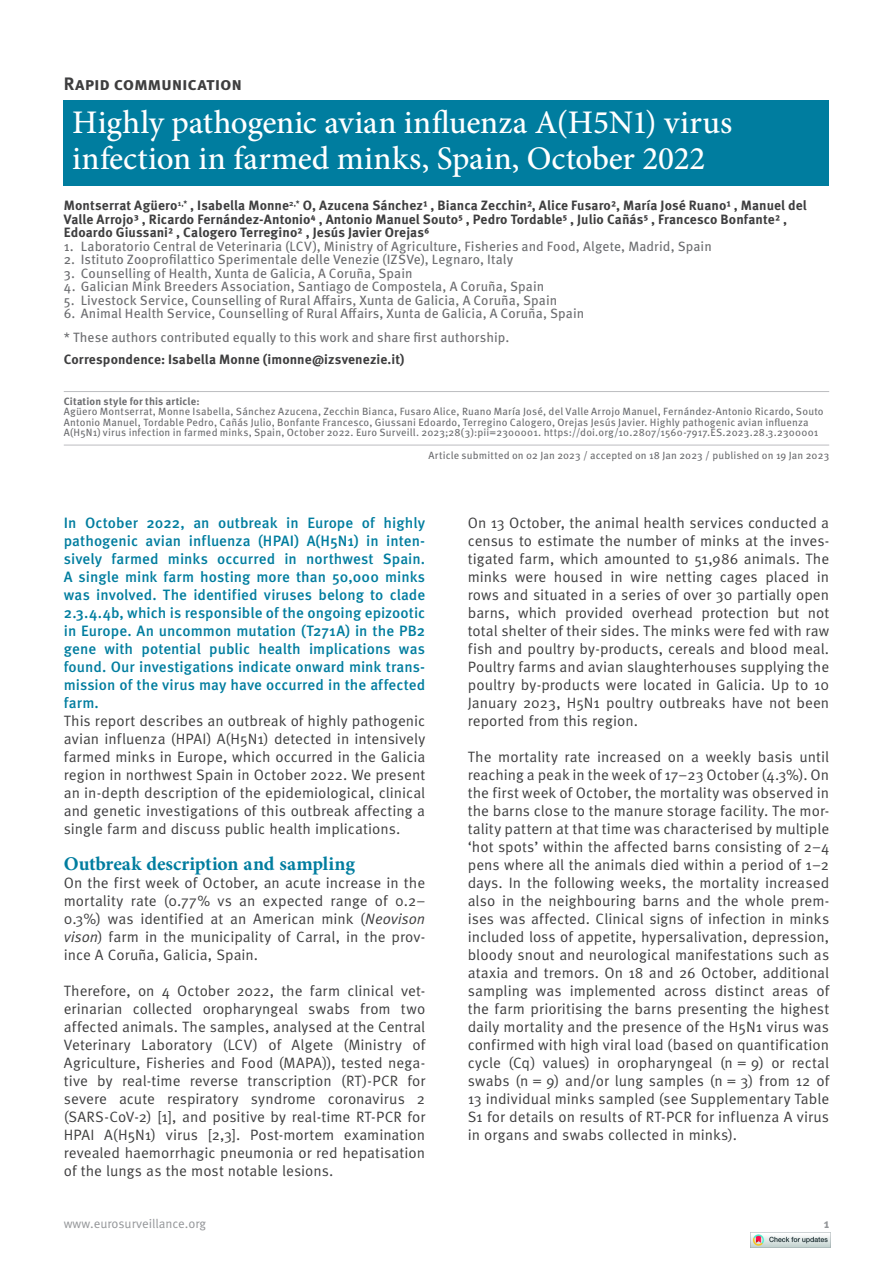
<style>
.page{position:relative;width:893px;height:1263px;background:#fff}
.page>*{position:absolute;margin:0;border:0;box-sizing:border-box;transform-origin:0 0}
.t1{font:500 33px/36px "Minion Pro";color:#fff}
.t2{font:700 19.5px "Minion Pro";letter-spacing:-.005em;color:#007d9f}
.t3{font:700 18px "Meta Pro";letter-spacing:-.015em;color:#3e3e3f}
.t4{font:15px/18px "Meta Pro";color:#3e3e3f;text-align:justify}
.t5{font:500 15px/18px "Meta Pro";letter-spacing:.005em;color:#007d9f;text-align:justify}
.t6{font:13.5px/24px "Meta Pro";letter-spacing:.005em;color:#6c6d70}
.t7{font:700 13.5px/13.5px "Meta Pro";letter-spacing:.005em;color:#3e3e3f}
.t8{font:12.75px "Meta Pro";color:#939598}
.t9{font:700 12.75px "Meta Pro";color:#939598}
.t10{font:10.5px/10.5px "Meta Pro";letter-spacing:.015em;color:#6c6d70}
.t11{font:700 10.5px "Meta Pro";letter-spacing:.015em;color:#6c6d70}
.s1{font-style:italic}
</style>
<div class="page">
<hr style="left:64px;top:391px;width:765px;height:1px;background:#bcbdc0">
<hr style="left:64px;top:445px;width:765px;height:1px;background:#bcbdc0">
<div style="left:64px;top:100px;width:765px;height:86px;background:#007d9f"></div>
<img style="left:750px;top:1232px;width:80px;height:16px">
<p class="t3" style="left:64px;top:72px;width:180px">Rapid communication</p>
<h1 class="t1" style="left:72px;top:104px;width:661px">Highly pathogenic avian influenza A(H5N1) virus infection in farmed minks, Spain, October 2022</h1>
<p class="t7" style="left:64px;top:199px;width:745px">Montserrat Agüero<sup>1,*</sup> , Isabella Monne<sup>2,*</sup> O, Azucena Sánchez¹ , Bianca Zecchin², Alice Fusaro², María José Ruano¹ , Manuel del<br>Valle Arrojo³ , Ricardo Fernández-Antonio⁴ , Antonio Manuel Souto⁵ , Pedro Tordable⁵ , Julio Cañás⁵ , Francesco Bonfante² ,<br>Edoardo Giussani² , Calogero Terregino² , Jesús Javier Orejas⁶</p>
<p class="t6" style="left:64px;top:235px;width:650px">1. Laboratorio Central de Veterinaria (LCV), Ministry of Agriculture, Fisheries and Food, Algete, Madrid, Spain</p>
<p class="t6" style="left:64px;top:248px;width:451px">2. Istituto Zooprofilattico Sperimentale delle Venezie (IZSVe), Legnaro, Italy</p>
<p class="t6" style="left:64px;top:262px;width:350px">3. Counselling of Health, Xunta de Galicia, A Coruña, Spain</p>
<p class="t6" style="left:64px;top:275px;width:482px">4. Galician Mink Breeders Association, Santiago de Compostela, A Coruña, Spain</p>
<p class="t6" style="left:64px;top:289px;width:495px">5. Livestock Service, Counselling of Rural Affairs, Xunta de Galicia, A Coruña, Spain</p>
<p class="t6" style="left:64px;top:302px;width:522px">6. Animal Health Service, Counselling of Rural Affairs, Xunta de Galicia, A Coruña, Spain * These authors contributed equally to this work and share first authorship.</p>
<p class="t7" style="left:64px;top:353px;width:342px">Correspondence: Isabella Monne (imonne@izsvenezie.it)</p>
<p class="t11" style="left:64px;top:394px;width:137px">Citation style for this article:</p>
<p class="t10" style="left:64px;top:407px;width:761px">Agüero Montserrat, Monne Isabella, Sánchez Azucena, Zecchin Bianca, Fusaro Alice, Ruano María José, del Valle Arrojo Manuel, Fernández-Antonio Ricardo, Souto<br>Antonio Manuel, Tordable Pedro, Cañás Julio, Bonfante Francesco, Giussani Edoardo, Terregino Calogero, Orejas Jesús Javier. Highly pathogenic avian influenza<br>A(H5N1) virus infection in farmed minks, Spain, October 2022. Euro Surveill. 2023;28(3):pii=2300001. https://doi.org/10.2807/1560-7917.ES.2023.28.3.2300001</p>
<p class="t10" style="left:428px;top:451px;width:402px">Article submitted on 02 Jan 2023 / accepted on 18 Jan 2023 / published on 19 Jan 2023</p>
<p class="t5" style="left:64px;top:514px;width:363px">In October 2022, an outbreak in Europe of highly pathogenic avian influenza (HPAI) A(H5N1) in inten&shy;sively farmed minks occurred in northwest Spain.<br>A single mink farm hosting more than 50,000 minks was involved. The identified viruses belong to clade 2.3.4.4b, which is responsible of the ongoing epizootic in Europe. An uncommon mutation (T271A) in the PB2 gene with potential public health implications was found. Our investigations indicate onward mink trans&shy;mission of the virus may have occurred in the affected farm.</p>
<p class="t4" style="left:64px;top:712px;width:363px">This report describes an outbreak of highly pathogenic avian influenza (HPAI) A(H5N1) detected in intensively farmed minks in Europe, which occurred in the Galicia region in northwest Spain in October 2022. We present an in-depth description of the epidemiological, clinical and genetic investigations of this outbreak affecting a single farm and discuss public health implications.</p>
<h2 class="t2" style="left:64px;top:850px;width:293px">Outbreak description and sampling</h2>
<p class="t4" style="left:64px;top:874px;width:363px">On the first week of October, an acute increase in the mortality rate (0.77% vs an expected range of 0.2– 0.3%) was identified at an American mink (<span class="s1">Neovison vison</span>) farm in the municipality of Carral, in the prov&shy;ince A Coruña, Galicia, Spain.</p>
<p class="t4" style="left:64px;top:982px;width:363px">Therefore, on 4 October 2022, the farm clinical vet&shy;erinarian collected oropharyngeal swabs from two affected animals. The samples, analysed at the Central Veterinary Laboratory (LCV) of Algete (Ministry of Agriculture, Fisheries and Food (MAPA)), tested nega&shy;tive by real-time reverse transcription (RT)-PCR for severe acute respiratory syndrome coronavirus 2 (SARS-CoV-2) [1], and positive by real-time RT-PCR for HPAI A(H5N1) virus [2,3]. Post-mortem examination revealed haemorrhagic pneumonia or red hepatisation of the lungs as the most notable lesions.</p>
<p class="t4" style="left:468px;top:514px;width:363px">On 13 October, the animal health services conducted a census to estimate the number of minks at the inves&shy;tigated farm, which amounted to 51,986 animals. The minks were housed in wire netting cages placed in rows and situated in a series of over 30 partially open barns, which provided overhead protection but not total shelter of their sides. The minks were fed with raw fish and poultry by-products, cereals and blood meal.<br>Poultry farms and avian slaughterhouses supplying the poultry by-products were located in Galicia. Up to 10<br>January 2023, H5N1 poultry outbreaks have not been reported from this region.</p>
<p class="t4" style="left:468px;top:748px;width:363px">The mortality rate increased on a weekly basis until reaching a peak in the week of 17–23 October (4.3%). On the first week of October, the mortality was observed in the barns close to the manure storage facility. The mor&shy;tality pattern at that time was characterised by multiple ‘hot spots’ within the affected barns consisting of 2–4 pens where all the animals died within a period of 1–2 days. In the following weeks, the mortality increased also in the neighbouring barns and the whole prem&shy;ises was affected. Clinical signs of infection in minks included loss of appetite, hypersalivation, depression, bloody snout and neurological manifestations such as ataxia and tremors. On 18 and 26 October, additional sampling was implemented across distinct areas of the farm prioritising the barns presenting the highest daily mortality and the presence of the H5N1 virus was confirmed with high viral load (based on quantification cycle (Cq) values) in oropharyngeal (n = 9) or rectal swabs (n = 9) and/or lung samples (n = 3) from 12 of 13 individual minks sampled (see Supplementary Table S1 for details on results of RT-PCR for influenza A virus in organs and swabs collected in minks).</p>
<p class="t8" style="left:64px;top:1215px;width:144px">www.eurosurveillance.org</p>
<p class="t9" style="left:824px;top:1215px;width:7px">1</p>
</div>
